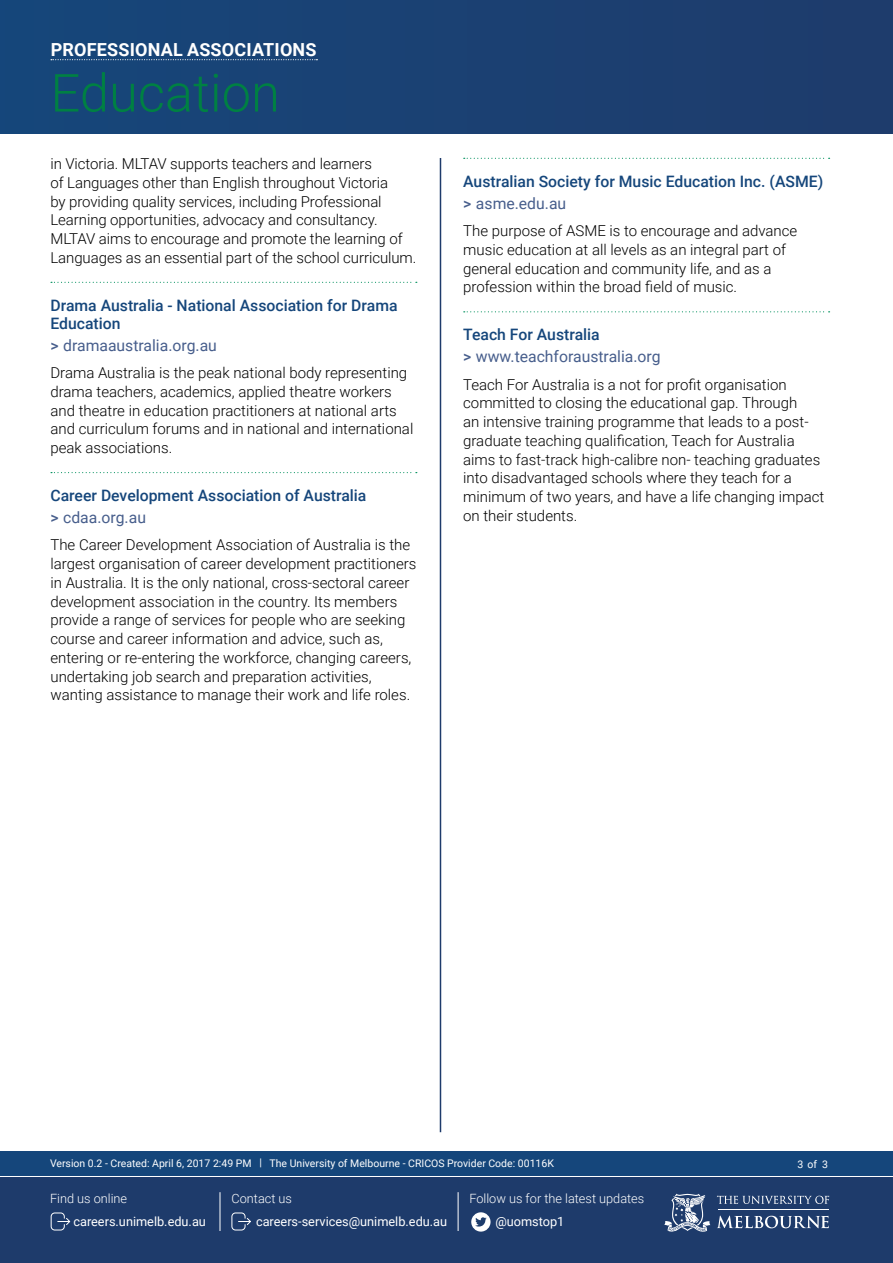
<style>
.page{position:relative;width:893px;height:1263px;background:#fff}
.page>*{position:absolute;margin:0;border:0;box-sizing:border-box;transform-origin:0 0}
.t1{font:300 52.5px "Roboto";color:#008043}
.t2{font:700 18px "Roboto";letter-spacing:.01em;color:#fff}
.t3{font:500 15.75px/22.2px "Roboto";color:#15467b}
.t4{font:15.75px/22.2px "Roboto";color:#475e8c}
.t5{font:300 15px/18.8px "Roboto";color:#000}
.t6{font:12.75px "Roboto";color:#fff}
.t7{font:300 12.75px "Roboto";color:#fff}
.t8{font:10.5px "Roboto";color:#fff}
.s1{font-weight:500}
.s2{color:#475e8c}
.s3{font-weight:400;color:#475e8c}
.s4{font-weight:500;color:#15467b}
</style>
<div class="page">
<div style="left:0;top:0;width:893px;height:134px;background:#1b4173"></div>
<div style="left:0;top:1151px;width:893px;height:24px;background:#15467b"></div>
<div style="left:0;top:1177px;width:893px;height:86px;background:#1e3b6b"></div>
<svg style="left:664px;top:1194px;width:165px;height:38px"></svg>
<svg style="left:50px;top:1212px;width:21px;height:19px"></svg>
<svg style="left:231px;top:1212px;width:20px;height:19px"></svg>
<hr style="left:220px;top:1192px;width:1px;height:39px;background:#fff">
<hr style="left:458px;top:1192px;width:1px;height:39px;background:#fff">
<svg style="left:471px;top:1212px;width:20px;height:19px"></svg>
<svg style="left:475px;top:1217px;width:12px;height:10px"></svg>
<svg style="left:51px;top:59px;width:266px;height:1px"></svg>
<svg style="left:51px;top:282px;width:366px;height:1px"></svg>
<svg style="left:51px;top:472px;width:366px;height:1px"></svg>
<svg style="left:464px;top:158px;width:366px;height:1px"></svg>
<svg style="left:464px;top:311px;width:366px;height:1px"></svg>
<hr style="left:440px;top:158px;width:1px;height:974px;background:#1e3b6b">
<p class="t2" style="left:51px;top:37px;width:267px">PROFESSIONAL ASSOCIATIONS</p>
<h1 class="t1" style="left:50px;top:56px;width:231px">Education</h1>
<p class="t5" style="left:50px;top:154px;width:367px">in Victoria. MLTAV supports teachers and learners<br>of Languages other than English throughout Victoria<br>by providing quality services, including Professional Learning opportunities, advocacy and consultancy.<br>MLTAV aims to encourage and promote the learning of Languages as an essential part of the school curriculum.</p>
<p class="t3" style="left:50px;top:295px;width:349px;line-height:18px">Drama Australia - National Association for Drama<br>Education</p>
<p class="t4" style="left:50px;top:333px;width:168px"><span class="s1">&gt;</span> dramaaustralia.org.au</p>
<p class="t5" style="left:50px;top:363px;width:364px">Drama Australia is the peak national body representing drama teachers, academics, applied theatre workers and theatre in education practitioners at national arts and curriculum forums and in national and international peak associations.</p>
<p class="t3" style="left:50px;top:483px;width:318px">Career Development Association of Australia <span class="s2">&gt;</span> <span class="s3">cdaa.org.au</span></p>
<p class="t5" style="left:50px;top:535px;width:367px">The Career Development Association of Australia is the largest organisation of career development practitioners in Australia. It is the only national, cross-sectoral career development association in the country. Its members provide a range of services for people who are seeking course and career information and advice, such as, entering or re-entering the workforce, changing careers, undertaking job search and preparation activities, wanting assistance to manage their work and life roles.</p>
<p class="t3" style="left:463px;top:169px;width:362px">Australian Society for Music Education Inc. (ASME) <span class="s2">&gt;</span> <span class="s3">asme.edu.au</span></p>
<p class="t5" style="left:463px;top:221px;width:335px">The purpose of ASME is to encourage and advance music education at all levels as an integral part of general education and community life, and as a profession within the broad field of music.</p>
<p class="t4" style="left:463px;top:323px;width:199px"><span class="s4">Teach For Australia<br></span><span class="s1">&gt;</span> www.teachforaustralia.org</p>
<p class="t5" style="left:463px;top:374px;width:363px">Teach For Australia is a not for profit organisation committed to closing the educational gap. Through<br>an intensive training programme that leads to a post&shy;graduate teaching qualification, Teach for Australia aims to fast-track high-calibre non- teaching graduates into disadvantaged schools where they teach for a minimum of two years, and have a life changing impact on their students.</p>
<p class="t8" style="left:50px;top:1156px;width:505px">Version 0.2 - Created: April 6, 2017 2:49 PM | The University of Melbourne - CRICOS Provider Code: 00116K</p>
<p class="t7" style="left:50px;top:1190px;width:79px">Find us online</p>
<p class="t6" style="left:73px;top:1212px;width:134px">careers.unimelb.edu.au</p>
<p class="t6" style="left:256px;top:1212px;width:193px">careers-services@unimelb.edu.au</p>
<p class="t7" style="left:232px;top:1190px;width:62px">Contact us</p>
<p class="t7" style="left:469px;top:1190px;width:176px">Follow us for the latest updates</p>
<p class="t6" style="left:495px;top:1212px;width:71px">@uomstop1</p>
<p class="t8" style="left:797px;top:1157px;width:32px">3of3</p>
</div>
